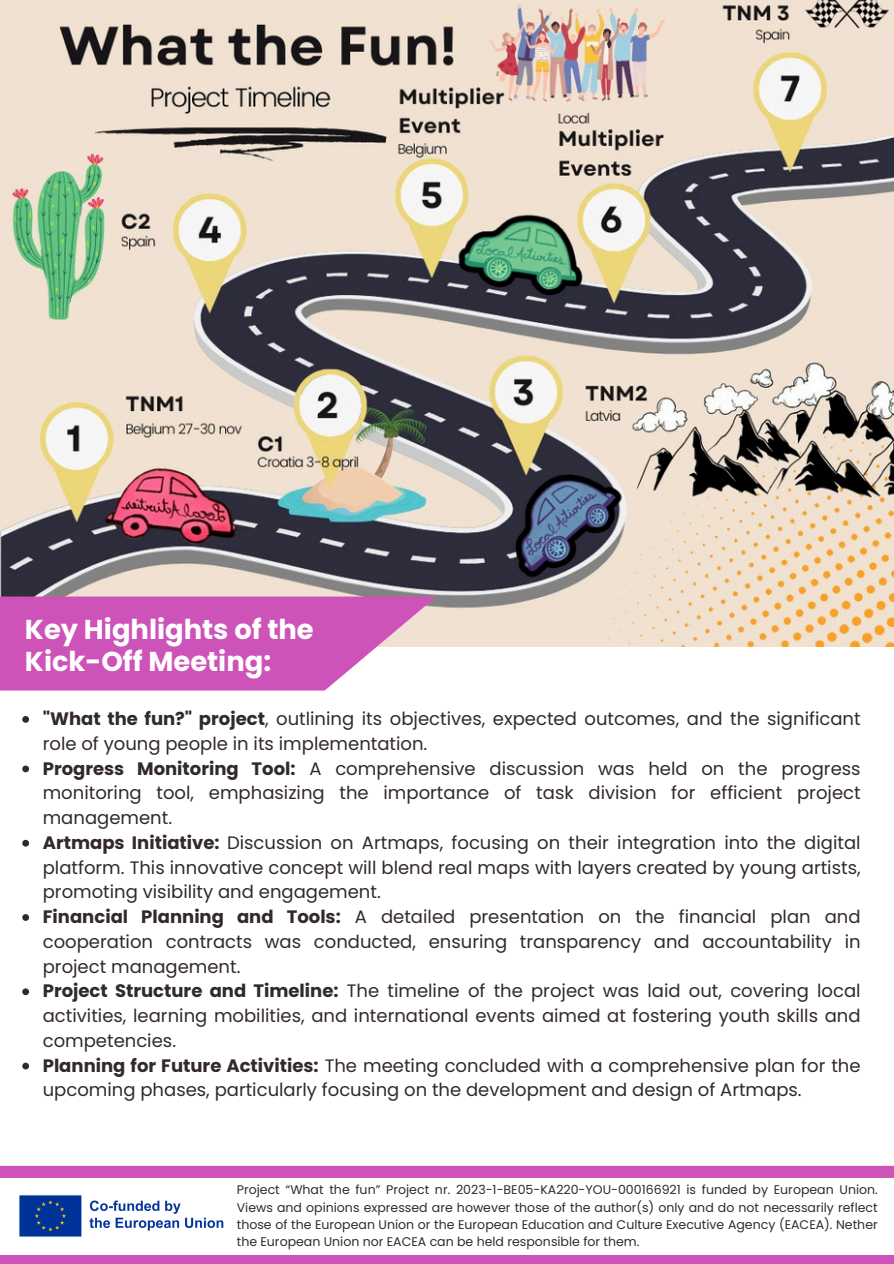
<style>
.page{position:relative;width:894px;height:1264px;background:#fff}
.page>*{position:absolute;margin:0;border:0;box-sizing:border-box;transform-origin:0 0}
.t1{font:700 27.3px/32.1px "Poppins";color:#fff}
.t2{font:18px/24.8px "Poppins";color:#32292f;text-align:justify}
.t3{font:12.6px/17.2px "Poppins";color:#32292f;text-align:justify}
.s1{font-weight:700}
</style>
<div class="page">
<img style="left:0;top:0;width:893px;height:646px">
<div style="left:0;top:596px;width:436px;height:94px;background:#cd53b9"></div>
<svg style="left:22px;top:716px;width:7px;height:6px"></svg>
<svg style="left:22px;top:765px;width:7px;height:7px"></svg>
<svg style="left:22px;top:839px;width:7px;height:7px"></svg>
<svg style="left:22px;top:914px;width:7px;height:6px"></svg>
<svg style="left:22px;top:988px;width:7px;height:7px"></svg>
<svg style="left:22px;top:1062px;width:7px;height:7px"></svg>
<div style="left:0;top:1165px;width:893px;height:98px;background:#cd53b9"></div>
<div style="left:0;top:1177px;width:893px;height:77px;background:#fff"></div>
<img style="left:19px;top:1195px;width:205px;height:42px">
<h1 class="t1" style="left:25px;top:613px;width:290px">Key Highlights of the<br>Kick-Off Meeting:</h1>
<p class="t2" style="left:43px;top:706px;width:819px"><span class="s1">"What the fun?" project</span>, outlining its objectives, expected outcomes, and the significant role of young people in its implementation.</p>
<p class="t2" style="left:43px;top:756px;width:819px"><span class="s1">Progress Monitoring Tool:</span> A comprehensive discussion was held on the progress monitoring tool, emphasizing the importance of task division for efficient project management.</p>
<p class="t2" style="left:43px;top:830px;width:819px"><span class="s1">Artmaps Initiative:</span> Discussion on Artmaps, focusing on their integration into the digital platform. This innovative concept will blend real maps with layers created by young artists, promoting visibility and engagement.</p>
<p class="t2" style="left:43px;top:904px;width:819px"><span class="s1">Financial Planning and Tools:</span> A detailed presentation on the financial plan and cooperation contracts was conducted, ensuring transparency and accountability in project management.</p>
<p class="t2" style="left:43px;top:978px;width:819px"><span class="s1">Project Structure and Timeline:</span> The timeline of the project was laid out, covering local activities, learning mobilities, and international events aimed at fostering youth skills and competencies.</p>
<p class="t2" style="left:43px;top:1053px;width:819px"><span class="s1">Planning for Future Activities:</span> The meeting concluded with a comprehensive plan for the upcoming phases, particularly focusing on the development and design of Artmaps.</p>
<p class="t3" style="left:237px;top:1181px;width:642px">Project “What the fun” Project nr. 2023-1-BE05-KA220-YOU-000166921 is funded by European Union.<br>Views and opinions expressed are however those of the author(s) only and do not necessarily reflect those of the European Union or the European Education and Culture Executive Agency (EACEA). Nether the European Union nor EACEA can be held responsible for them.</p>
</div>
